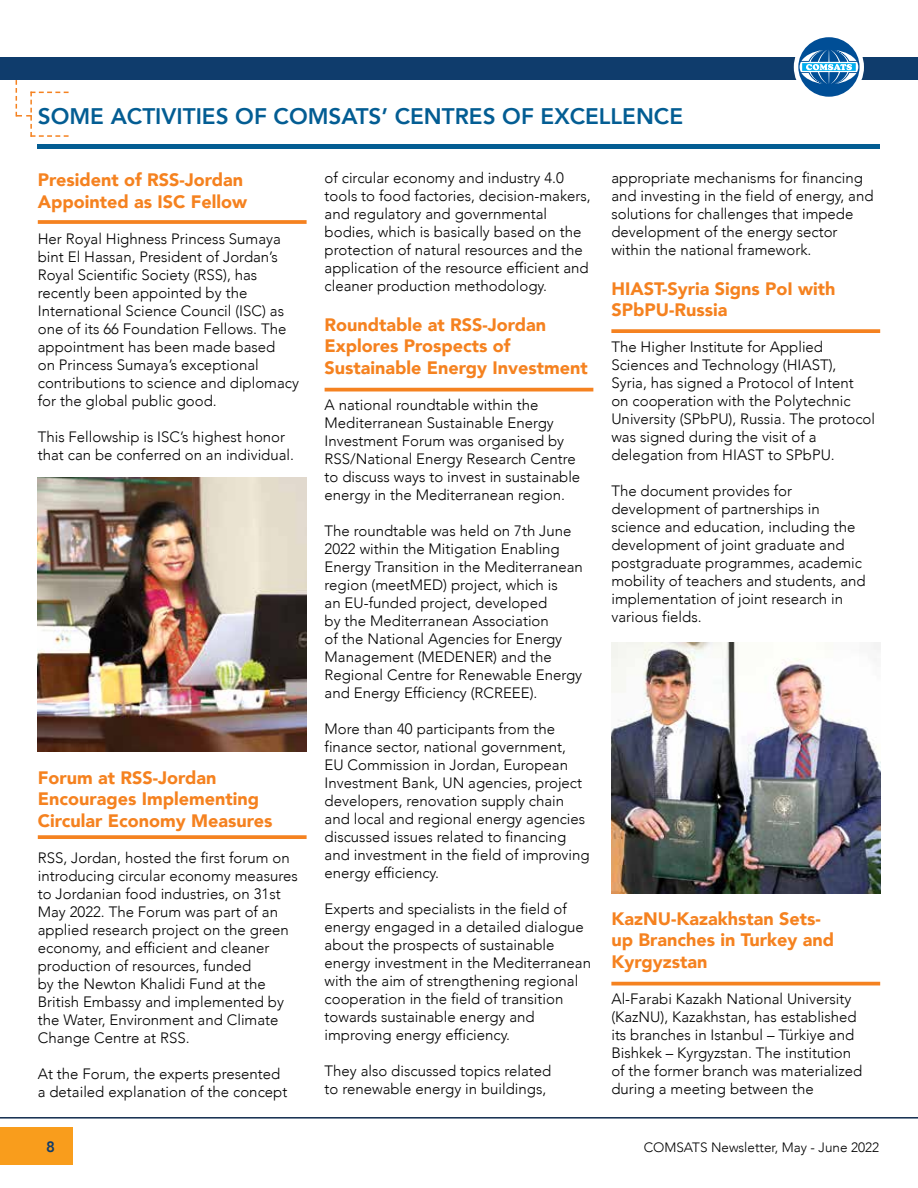
<style>
.page{position:relative;width:918px;height:1188px;background:#fff}
.page>*{position:absolute;margin:0;border:0;box-sizing:border-box;transform-origin:0 0}
.t1{font:800 22.5px "Avenir";color:#035d93}
.t2{font:900 18px/21.6px "Avenir";color:#f58220}
.t3{font:300 15px/18px "Avenir";color:#000}
.t4{font:800 15px "Avenir";color:#0f3c6c}
.t5{font:300 13.5px "Avenir";color:#000}
</style>
<div class="page">
<div style="left:0;top:0;width:918px;height:80px;background:#0f3c6c"></div>
<div style="left:0;top:0;width:918px;height:57px;background:#fff"></div>
<div style="left:794px;top:32px;width:70px;height:70px;background:#fff;border-radius:50%"></div>
<svg style="left:798px;top:37px;width:62px;height:60px"></svg>
<div style="left:0;top:1127px;width:73px;height:38px;background:#f99d1c"></div>
<hr style="left:0;top:1117px;width:918px;height:2px;background:#102b4e">
<svg style="left:16px;top:80px;width:53px;height:57px"></svg>
<hr style="left:38px;top:144px;width:842px;height:4px;background:#035d93">
<svg style="left:38px;top:220px;width:269px;height:4px"></svg>
<svg style="left:38px;top:835px;width:269px;height:4px"></svg>
<hr style="left:325px;top:388px;width:268px;height:3px;background:#f58220">
<svg style="left:611px;top:329px;width:269px;height:4px"></svg>
<svg style="left:611px;top:982px;width:269px;height:4px"></svg>
<img style="left:38px;top:477px;width:269px;height:275px">
<img style="left:611px;top:643px;width:269px;height:250px">
<h1 class="t1" style="left:38px;top:95px;width:647px">SOME ACTIVITIES OF COMSATS’ CENTRES OF EXCELLENCE</h1>
<p class="t2" style="left:38px;top:169px;width:211px">President of RSS-Jordan<br>Appointed as ISC Fellow</p>
<p class="t3" style="left:38px;top:230px;width:263px">Her Royal Highness Princess Sumaya bint El Hassan, President of Jordan’s Royal Scientific Society (RSS), has recently been appointed by the International Science Council (ISC) as one of its 66 Foundation Fellows. The appointment has been made based<br>on Princess Sumaya’s exceptional contributions to science and diplomacy for the global public good.</p>
<p class="t3" style="left:38px;top:428px;width:258px">This Fellowship is ISC’s highest honor that can be conferred on an individual.</p>
<p class="t2" style="left:38px;top:766px;width:236px">Forum at RSS-Jordan<br>Encourages Implementing<br>Circular Economy Measures</p>
<p class="t3" style="left:38px;top:849px;width:262px">RSS, Jordan, hosted the first forum on introducing circular economy measures to Jordanian food industries, on 31st May 2022. The Forum was part of an applied research project on the green economy, and efficient and cleaner production of resources, funded<br>by the Newton Khalidi Fund at the British Embassy and implemented by the Water, Environment and Climate Change Centre at RSS.</p>
<p class="t3" style="left:38px;top:1065px;width:251px">At the Forum, the experts presented a detailed explanation of the concept</p>
<p class="t3" style="left:325px;top:169px;width:268px">of circular economy and industry 4.0 tools to food factories, decision-makers, and regulatory and governmental bodies, which is basically based on the protection of natural resources and the application of the resource efficient and cleaner production methodology.</p>
<p class="t2" style="left:325px;top:313px;width:265px">Roundtable at RSS-Jordan<br>Explores Prospects of<br>Sustainable Energy Investment</p>
<p class="t3" style="left:325px;top:396px;width:257px">A national roundtable within the Mediterranean Sustainable Energy Investment Forum was organised by RSS/National Energy Research Centre to discuss ways to invest in sustainable energy in the Mediterranean region.</p>
<p class="t3" style="left:325px;top:522px;width:260px">The roundtable was held on 7th June 2022 within the Mitigation Enabling Energy Transition in the Mediterranean region (meetMED) project, which is<br>an EU-funded project, developed<br>by the Mediterranean Association<br>of the National Agencies for Energy Management (MEDENER) and the Regional Centre for Renewable Energy and Energy Efficiency (RCREEE).</p>
<p class="t3" style="left:325px;top:720px;width:267px">More than 40 participants from the finance sector, national government,<br>EU Commission in Jordan, European Investment Bank, UN agencies, project developers, renovation supply chain and local and regional energy agencies discussed issues related to financing and investment in the field of improving energy efficiency.</p>
<p class="t3" style="left:325px;top:900px;width:268px">Experts and specialists in the field of energy engaged in a detailed dialogue about the prospects of sustainable energy investment in the Mediterranean with the aim of strengthening regional cooperation in the field of transition towards sustainable energy and improving energy efficiency.</p>
<p class="t3" style="left:325px;top:1062px;width:228px">They also discussed topics related to renewable energy in buildings,</p>
<p class="t3" style="left:611px;top:169px;width:264px">appropriate mechanisms for financing and investing in the field of energy, and solutions for challenges that impede development of the energy sector within the national framework.</p>
<p class="t2" style="left:611px;top:277px;width:225px">HIAST-Syria Signs PoI with<br>SPbPU-Russia</p>
<p class="t3" style="left:611px;top:338px;width:265px">The Higher Institute for Applied Sciences and Technology (HIAST), Syria, has signed a Protocol of Intent<br>on cooperation with the Polytechnic University (SPbPU), Russia. The protocol was signed during the visit of a delegation from HIAST to SPbPU.</p>
<p class="t3" style="left:611px;top:482px;width:256px">The document provides for development of partnerships in science and education, including the development of joint graduate and postgraduate programmes, academic mobility of teachers and students, and implementation of joint research in various fields.</p>
<p class="t2" style="left:611px;top:907px;width:224px">KazNU-Kazakhstan Sets&shy;up Branches in Turkey and<br>Kyrgyzstan</p>
<p class="t3" style="left:611px;top:990px;width:252px">Al-Farabi Kazakh National University (KazNU), Kazakhstan, has established its branches in Istanbul – Türkiye and Bishkek – Kyrgyzstan. The institution of the former branch was materialized during a meeting between the</p>
<p class="t4" style="left:46px;top:1133px;width:10px">8</p>
<p class="t5" style="left:644px;top:1139px;width:237px">COMSATS Newsletter, May - June 2022</p>
</div>
